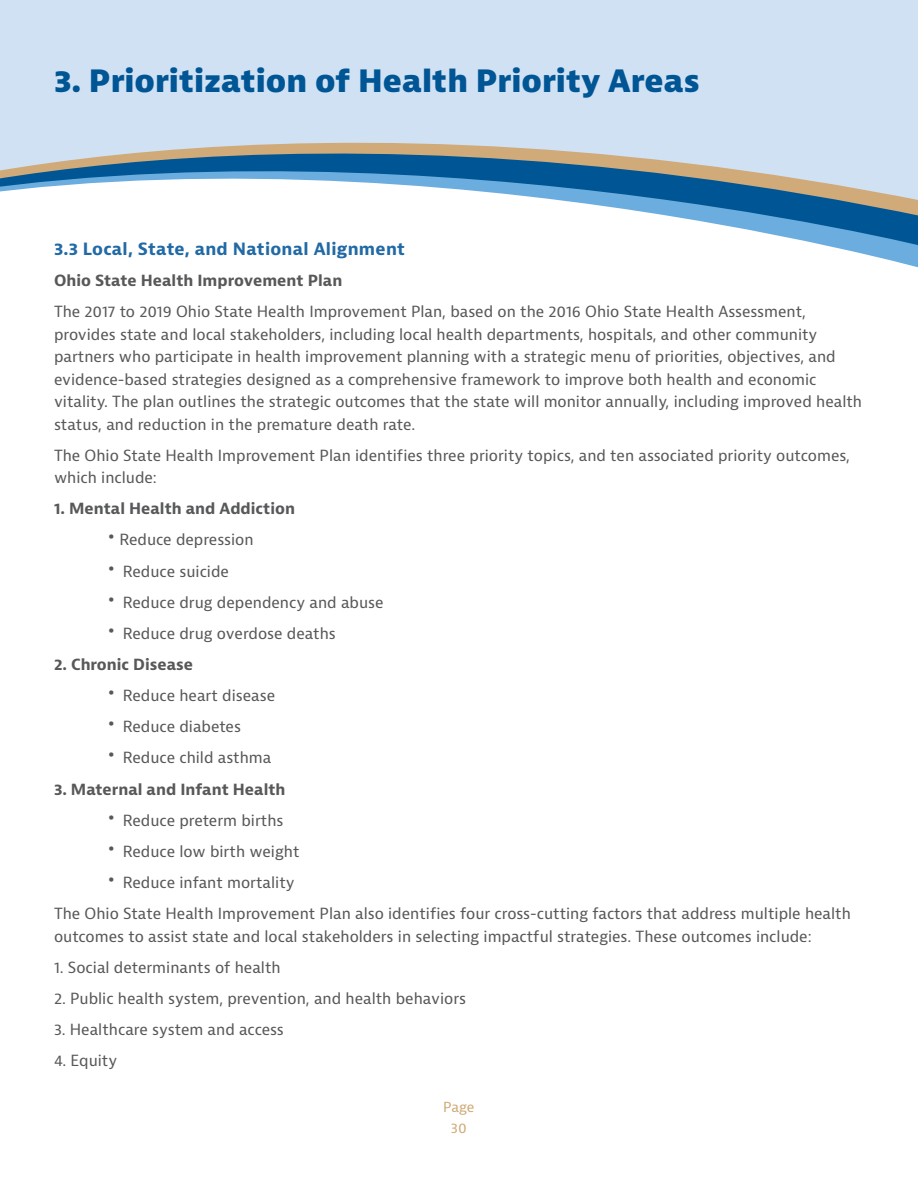
<style>
.page{position:relative;width:918px;height:1188px;background:#fff}
.page>*{position:absolute;margin:0;border:0;box-sizing:border-box;transform-origin:0 0}
.t1{font:800 30px "Bernina Sans";color:#005595}
.Body_Copy{font:700 16.5px "Bernina Sans";letter-spacing:.015em;color:#216aa5}
.Body_Copy-2{font:15px/22.5px "Bernina Sans";color:#57585a}
.Body_Copy-3{font:700 15px "Bernina Sans";color:#57585a}
.t2{font:13.5px/20.7px "Bernina Sans";letter-spacing:-.01em;color:#d0aa78;text-align:center}
.s1{font-size:27px}
</style>
<div class="page">
<div style="left:0;top:0;width:918px;height:63px;background:#cfe1f3"></div>
<svg style="left:838px;top:248px;width:80px;height:20px"></svg>
<div style="left:0;top:63px;width:918px;height:10px;background:#cfe1f3"></div>
<svg style="left:0;top:73px;width:918px;height:175px;fill:#cfe1f3"></svg>
<p class="t1" style="left:54px;top:61px;width:647px">3. Prioritization of Health Priority Areas</p>
<p class="Body_Copy" style="left:54px;top:238px;width:353px">3.3 Local, State, and National Alignment</p>
<p class="Body_Copy-3" style="left:54px;top:271px;width:290px">Ohio State Health Improvement Plan</p>
<p class="Body_Copy-2" style="left:54px;top:301px;width:810px">The 2017 to 2019 Ohio State Health Improvement Plan, based on the 2016 Ohio State Health Assessment, provides state and local stakeholders, including local health departments, hospitals, and other community partners who participate in health improvement planning with a strategic menu of priorities, objectives, and evidence-based strategies designed as a comprehensive framework to improve both health and economic vitality. The plan outlines the strategic outcomes that the state will monitor annually, including improved health status, and reduction in the premature death rate.</p>
<p class="Body_Copy-2" style="left:54px;top:444px;width:798px">The Ohio State Health Improvement Plan identifies three priority topics, and ten associated priority outcomes, which include:</p>
<p class="Body_Copy-3" style="left:54px;top:499px;width:243px">1. Mental Health and Addiction</p>
<p class="Body_Copy-2" style="left:108px;top:529px;width:147px"><span class="s1">•</span> Reduce depression</p>
<p class="Body_Copy-2" style="left:108px;top:560px;width:123px"><span class="s1">•</span> Reduce suicide</p>
<p class="Body_Copy-2" style="left:108px;top:591px;width:277px"><span class="s1">•</span> Reduce drug dependency and abuse</p>
<p class="Body_Copy-2" style="left:108px;top:623px;width:229px"><span class="s1">•</span> Reduce drug overdose deaths</p>
<p class="Body_Copy-3" style="left:54px;top:655px;width:141px">2. Chronic Disease</p>
<p class="Body_Copy-2" style="left:108px;top:685px;width:169px"><span class="s1">•</span> Reduce heart disease</p>
<p class="Body_Copy-2" style="left:108px;top:716px;width:135px"><span class="s1">•</span> Reduce diabetes</p>
<p class="Body_Copy-2" style="left:108px;top:747px;width:165px"><span class="s1">•</span> Reduce child asthma</p>
<p class="Body_Copy-3" style="left:54px;top:779px;width:233px">3. Maternal and Infant Health</p>
<p class="Body_Copy-2" style="left:108px;top:809px;width:177px"><span class="s1">•</span> Reduce preterm births</p>
<p class="Body_Copy-2" style="left:108px;top:840px;width:193px"><span class="s1">•</span> Reduce low birth weight</p>
<p class="Body_Copy-2" style="left:108px;top:872px;width:188px"><span class="s1">•</span> Reduce infant mortality</p>
<p class="Body_Copy-2" style="left:54px;top:903px;width:798px">The Ohio State Health Improvement Plan also identifies four cross-cutting factors that address multiple health outcomes to assist state and local stakeholders in selecting impactful strategies. These outcomes include:</p>
<p class="Body_Copy-2" style="left:54px;top:956px;width:228px">1. Social determinants of health</p>
<p class="Body_Copy-2" style="left:54px;top:988px;width:414px">2. Public health system, prevention, and health behaviors</p>
<p class="Body_Copy-2" style="left:54px;top:1019px;width:231px">3. Healthcare system and access</p>
<p class="Body_Copy-2" style="left:54px;top:1050px;width:65px">4. Equity</p>
<p class="t2" style="left:443px;top:1097px;width:33px">Page<br>30</p>
</div>
